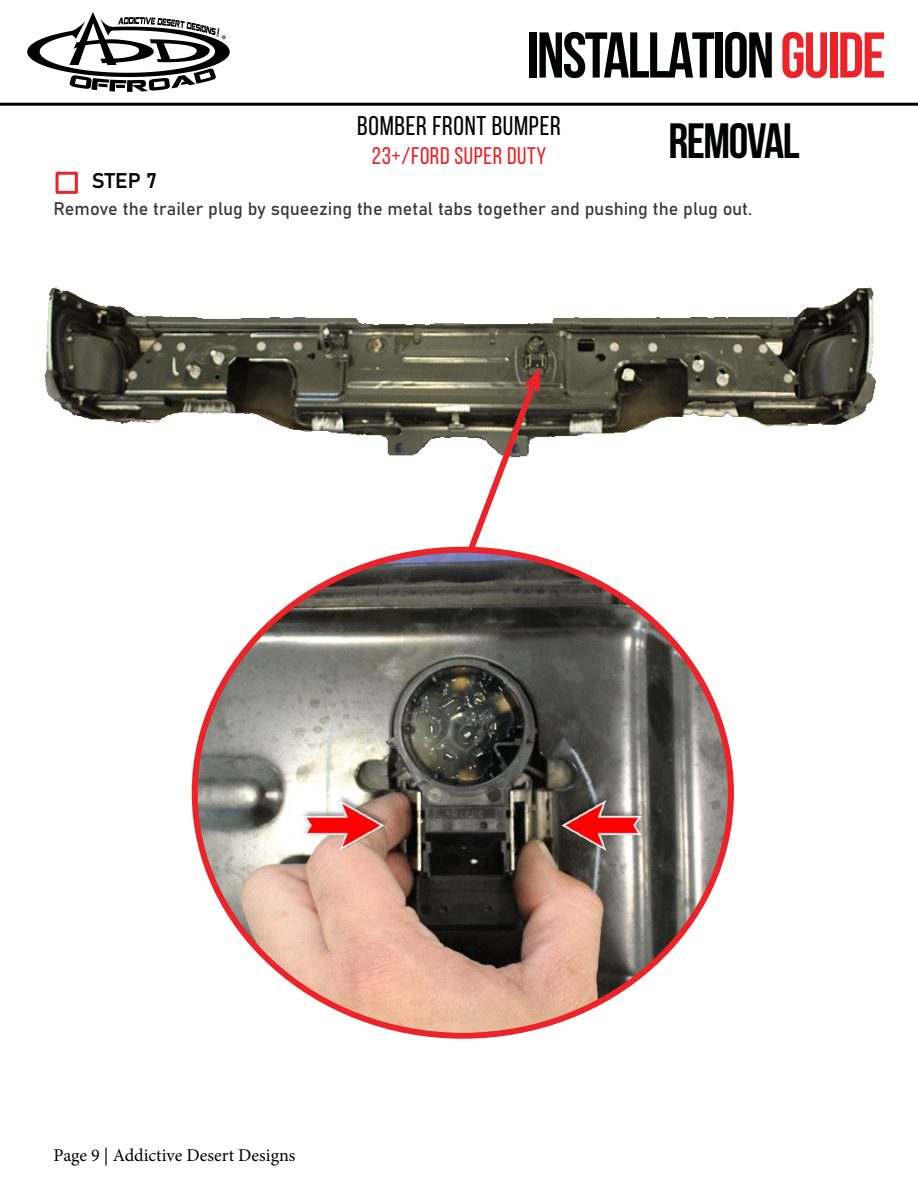
<style>
.page{position:relative;width:918px;height:1188px;background:#fff}
.page>*{position:absolute;margin:0;border:0;box-sizing:border-box;transform-origin:0 0}
.t1{font:700 64.5px "Bebas Neue";letter-spacing:-.03em;color:#000101}
.t2{font:700 49.5px "Bebas Neue";letter-spacing:-.03em;color:#000101}
.t3{font:27px "Bebas Neue";letter-spacing:.025em;color:#000}
.t4{font:24px "Bebas Neue";letter-spacing:.025em;color:#ec2329}
.t5{font:21px "Bahnschrift";color:#000}
.t6{font:18px "Bahnschrift";color:#383838}
.t7{font:18px "Minion Pro";color:#000}
.s1{color:#ec2329}
</style>
<div class="page">
<hr style="left:0;top:103px;width:918px;height:3px;background:#000">
<svg style="left:27px;top:12px;width:203px;height:80px"></svg>
<div style="left:56px;top:172px;width:22px;height:22px;border:3px solid #ec2329"></div>
<img style="left:44px;top:287px;width:832px;height:169px">
<img style="left:195px;top:550px;width:536px;height:482px">
<img style="left:301px;top:793px;width:91px;height:61px">
<img style="left:554px;top:793px;width:91px;height:61px">
<svg style="left:464px;top:367px;width:79px;height:187px"></svg>
<h1 class="t1" style="left:527px;top:20px;width:361px">INSTALLATION<span class="s1">GUIDE</span></h1>
<h3 class="t3" style="left:357px;top:111px;width:205px">BOMBER FRONT BUMPER</h3>
<h3 class="t4" style="left:372px;top:143px;width:176px">23+/FORD SUPER DUTY</h3>
<h2 class="t2" style="left:668px;top:114px;width:133px">REMOVAL</h2>
<p class="t5" style="left:92px;top:165px;width:67px">STEP 7</p>
<p class="t6" style="left:54px;top:195px;width:700px">Remove the trailer plug by squeezing the metal tabs together and pushing the plug out.</p>
<p class="t7" style="left:54px;top:1143px;width:243px">Page 9 | Addictive Desert Designs</p>
</div>
